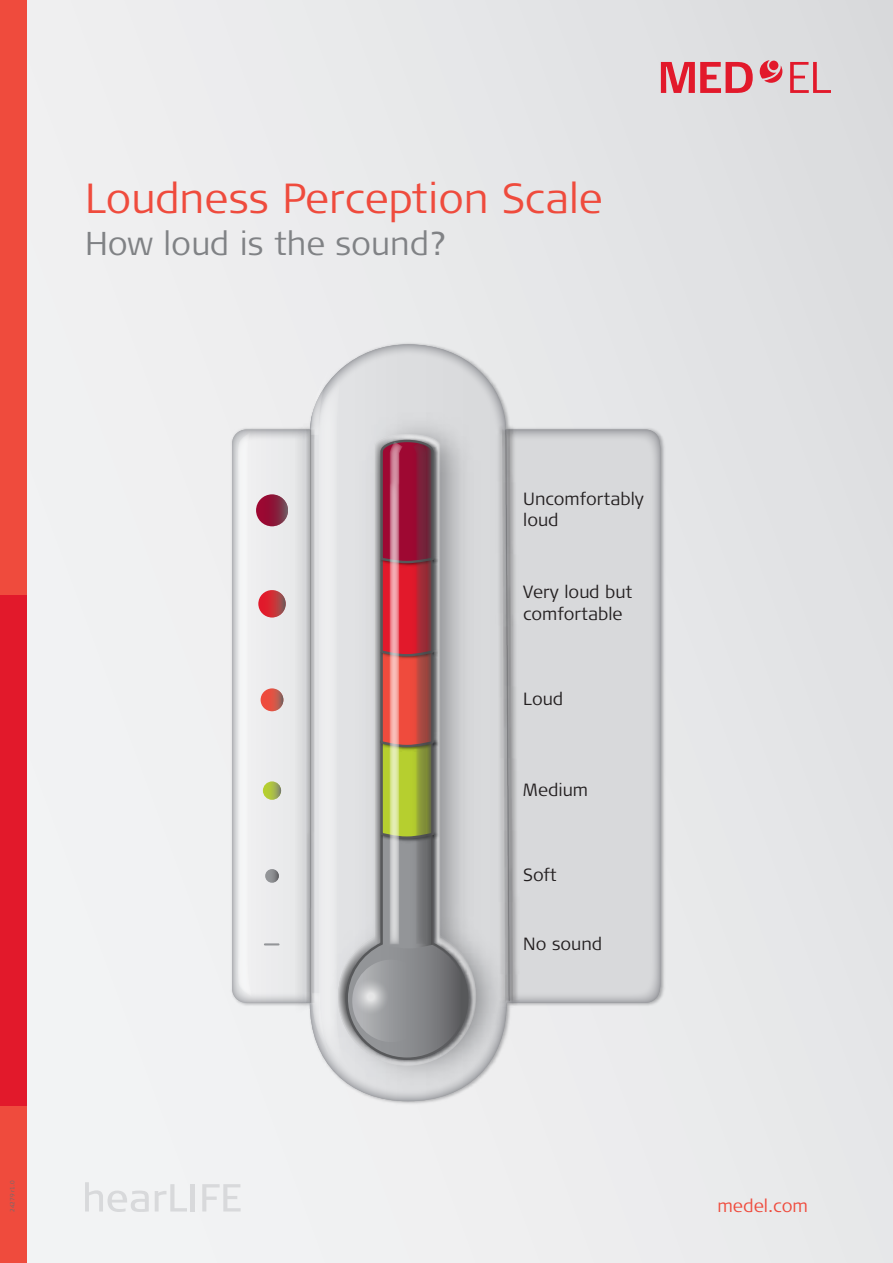
<style>
.page{position:relative;width:893px;height:1263px;background:#eaebec}
.page>*{position:absolute;margin:0;border:0;box-sizing:border-box;transform-origin:0 0}
.t1{font:300 42px "Signa Pro";color:#ef4b3d}
.t2{font:300 33px "Signa Pro";color:#808285}
.t3{font:300 18px "Signa Pro";color:#ef4b3d}
.t4{font:300 17.7px/21.1px "Signa Pro";color:#231f20}
.t5{font:300 6px "Signa Pro";color:#6c6d70}
</style>
<div class="page">
<svg style="left:760px;top:60px;width:22px;height:23px"></svg>
<div style="left:769px;top:61px;width:9px;height:9px;background:#e2192b;border-radius:50%"></div>
<svg style="left:790px;top:62px;width:41px;height:31px"></svg>
<svg style="left:661px;top:61px;width:92px;height:33px"></svg>
<div style="left:0;top:0;width:27px;height:1263px;background:#ef4b3d"></div>
<svg style="left:232px;top:344px;width:429px;height:757px;fill:#d8d9db"></svg>
<img style="left:318px;top:401px;width:203px;height:697px">
<div style="left:470px;top:434px;width:6px;height:632px;background:#d6d7d9"></div>
<img style="left:470px;top:831px;width:5px;height:233px">
<img style="left:494px;top:422px;width:7px;height:586px">
<img style="left:501px;top:422px;width:19px;height:586px">
<svg style="left:502px;top:429px;width:11px;height:572px;background:#a2a3a5"></svg>
<img style="left:291px;top:415px;width:20px;height:602px">
<hr style="left:310px;top:429px;width:1px;height:574px;background:#6c6d70">
<svg style="left:311px;top:369px;width:159px;height:700px"></svg>
<svg style="left:238px;top:432px;width:15px;height:565px"></svg>
<svg style="left:265px;top:869px;width:14px;height:14px"></svg>
<svg style="left:263px;top:781px;width:18px;height:19px"></svg>
<svg style="left:261px;top:688px;width:22px;height:23px"></svg>
<svg style="left:258px;top:590px;width:28px;height:27px"></svg>
<svg style="left:256px;top:494px;width:32px;height:32px"></svg>
<svg style="left:265px;top:943px;width:14px;height:2px"></svg>
<svg style="left:85px;top:1182px;width:64px;height:30px"></svg>
<svg style="left:155px;top:1184px;width:32px;height:27px"></svg>
<div style="left:190px;top:1184px;width:5px;height:27px;background:#d8d9db"></div>
<svg style="left:202px;top:1184px;width:38px;height:27px"></svg>
<div style="left:0;top:595px;width:27px;height:511px;background:#e2192b"></div>
<h1 class="t1" style="left:85px;top:169px;width:519px">Loudness Perception Scale</h1>
<h2 class="t2" style="left:85px;top:221px;width:364px">How loud is the sound?</h2>
<p class="t5" style="left:8px;top:1212px;width:33px;rotate:-90deg">24279 r1.0</p>
<p class="t4" style="left:523px;top:487px;width:122px">Uncomfortably loud</p>
<p class="t4" style="left:523px;top:581px;width:110px">Very loud but comfortable</p>
<p class="t4" style="left:523px;top:688px;width:41px">Loud</p>
<p class="t4" style="left:523px;top:778px;width:66px">Medium</p>
<p class="t4" style="left:523px;top:864px;width:35px">Soft</p>
<p class="t4" style="left:523px;top:932px;width:80px">No sound</p>
<p class="t3" style="left:717px;top:1193px;width:92px">medel.com</p>
</div>
